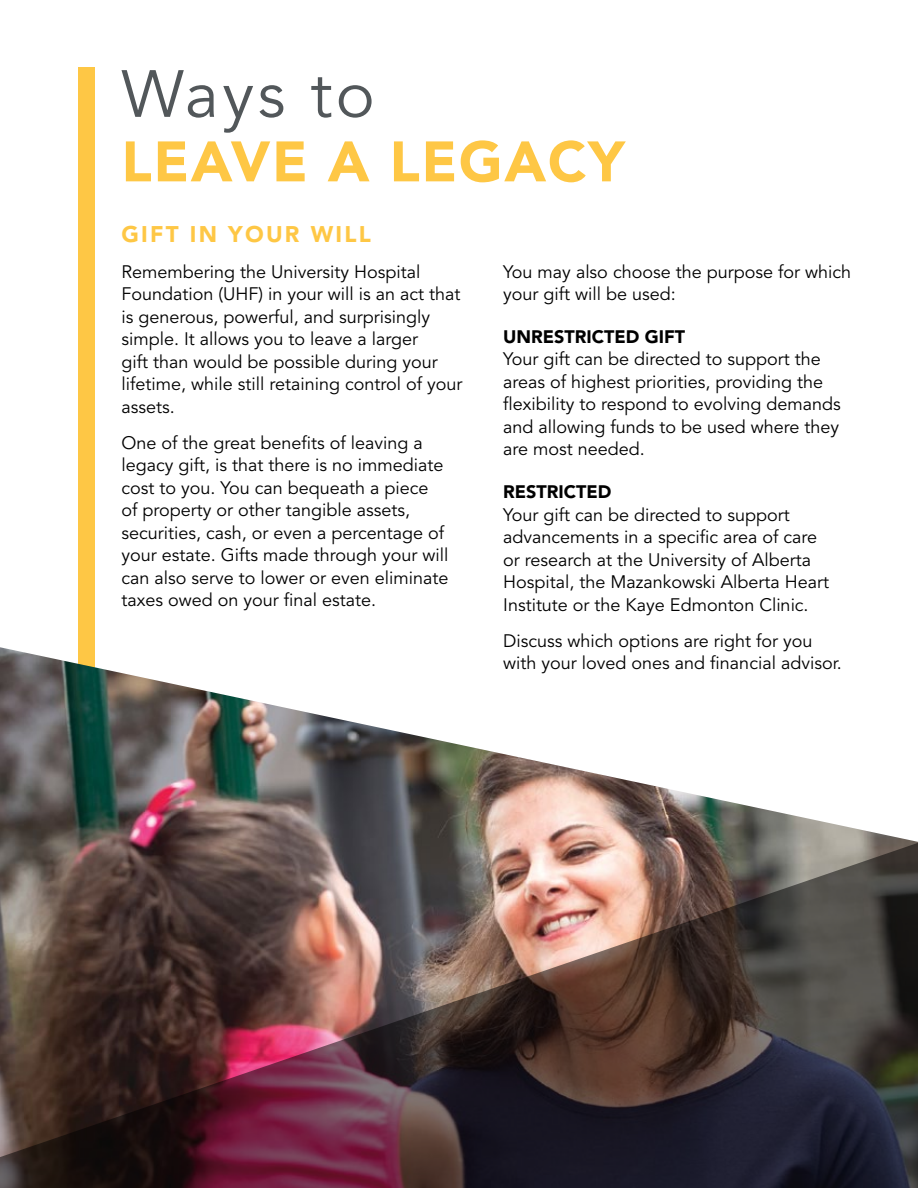
<style>
.page{position:relative;width:918px;height:1188px;background:#fff}
.page>*{position:absolute;margin:0;border:0;box-sizing:border-box;transform-origin:0 0}
.t1{font:66px "Avenir LT Std";letter-spacing:.05em;color:#52575a}
.t2{font:900 56.4px "Avenir LT Std";letter-spacing:.03em;color:#fec745}
.t3{font:900 22.5px "Avenir LT Std";letter-spacing:.1em;color:#fec745}
.t4{font:18px/22.5px "Avenir LT Std";color:#000}
.t5{font:900 18px "Avenir LT Std";color:#000}
</style>
<div class="page">
<div style="left:78px;top:67px;width:17px;height:704px;background:#fec745"></div>
<img style="left:0;top:647px;width:918px;height:196px">
<img style="left:0;top:843px;width:918px;height:345px">
<h1 class="t1" style="left:122px;top:56px;width:255px">Ways to</h1>
<h2 class="t2" style="left:122px;top:128px;width:505px">LEAVE A LEGACY</h2>
<p class="t3" style="left:122px;top:220px;width:251px">GIFT IN YOUR WILL</p>
<p class="t4" style="left:122px;top:261px;width:342px">Remembering the University Hospital Foundation (UHF) in your will is an act that is generous, powerful, and surprisingly simple. It allows you to leave a larger<br>gift than would be possible during your lifetime, while still retaining control of your assets.</p>
<p class="t4" style="left:122px;top:432px;width:329px">One of the great benefits of leaving a legacy gift, is that there is no immediate cost to you. You can bequeath a piece of property or other tangible assets, securities, cash, or even a percentage of your estate. Gifts made through your will can also serve to lower or even eliminate taxes owed on your final estate.</p>
<p class="t4" style="left:503px;top:261px;width:349px">You may also choose the purpose for which your gift will be used:</p>
<p class="t5" style="left:503px;top:326px;width:183px">UNRESTRICTED GIFT</p>
<p class="t4" style="left:503px;top:349px;width:339px">Your gift can be directed to support the areas of highest priorities, providing the flexibility to respond to evolving demands and allowing funds to be used where they are most needed.</p>
<p class="t5" style="left:503px;top:481px;width:110px">RESTRICTED</p>
<p class="t4" style="left:503px;top:504px;width:327px">Your gift can be directed to support advancements in a specific area of care or research at the University of Alberta Hospital, the Mazankowski Alberta Heart Institute or the Kaye Edmonton Clinic.</p>
<p class="t4" style="left:503px;top:630px;width:340px">Discuss which options are right for you with your loved ones and financial advisor.</p>
</div>
